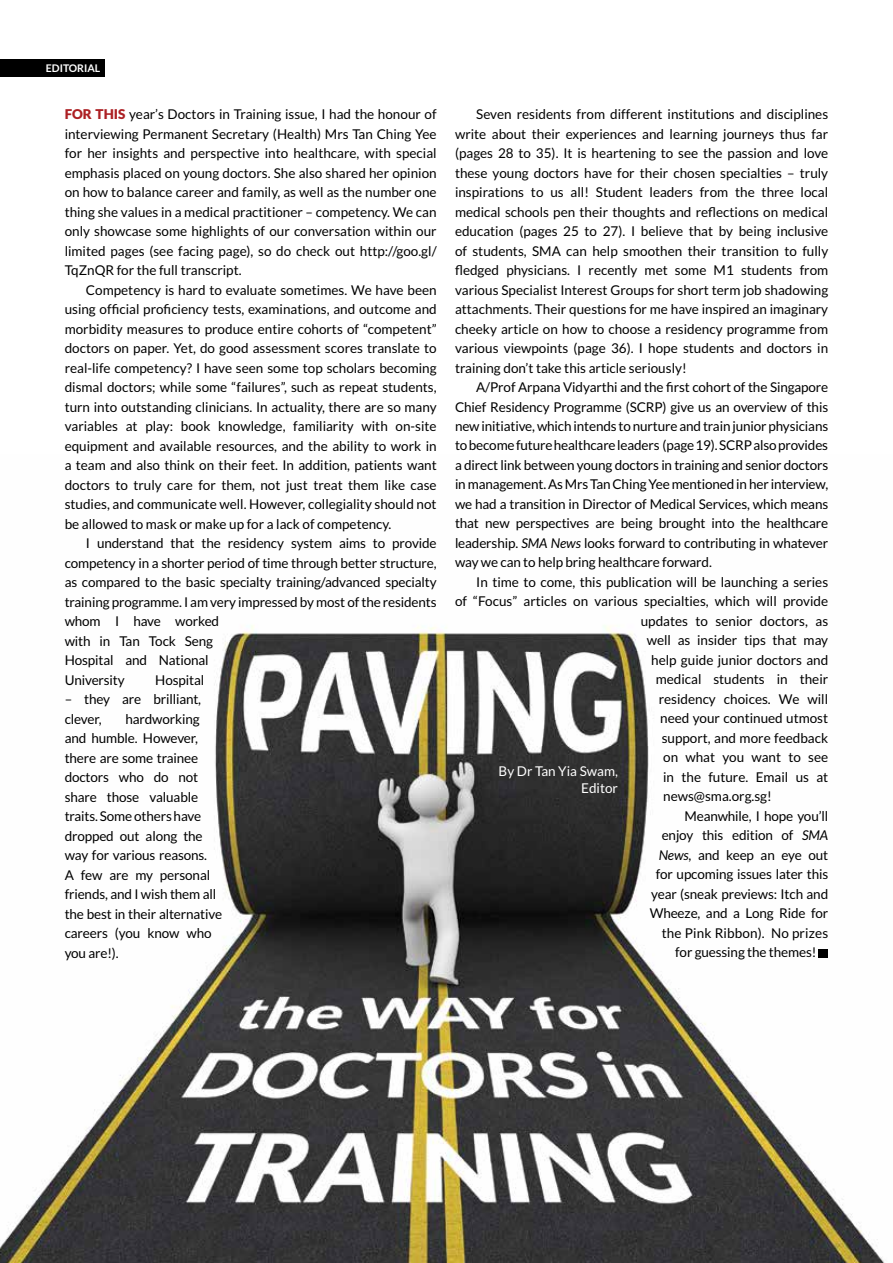
<style>
.page{position:relative;width:893px;height:1263px;background:#fff}
.page>*{position:absolute;margin:0;border:0;box-sizing:border-box;transform-origin:0 0}
.t1{font:13.5px/19.5px "Lato";letter-spacing:-.01em;color:#000;text-align:justify}
.t2{font:13.5px "Lato";letter-spacing:.01em;color:#000}
.t3{font:13.5px/16.2px "Lato";color:#fff;text-align:right}
.t4{font:700 10.5px "Lato";color:#fff}
.s1{font-weight:900;color:#ac1f23}
.s2{font-style:italic}
</style>
<div class="page">
<div style="left:0;top:60px;width:105px;height:17px;background:#000"></div>
<img style="left:0;top:625px;width:885px;height:638px">
<div style="left:819px;top:949px;width:9px;height:9px;background:#000"></div>
<p class="t4" style="left:46px;top:62px;width:56px">EDITORIAL</p>
<p class="t1" style="left:65px;top:105px;width:374px"><span class="s1">FOR THIS</span> year’s Doctors in Training issue, I had the honour of interviewing Permanent Secretary (Health) Mrs Tan Ching Yee for her insights and perspective into healthcare, with special emphasis placed on young doctors. She also shared her opinion on how to balance career and family, as well as the number one thing she values in a medical practitioner – competency. We can only showcase some highlights of our conversation within our limited pages (see facing page), so do check out http://goo.gl/ TqZnQR for the full transcript.</p>
<p class="t1" style="left:65px;top:280px;width:374px;text-indent:21px">Competency is hard to evaluate sometimes. We have been using official proficiency tests, examinations, and outcome and morbidity measures to produce entire cohorts of “competent” doctors on paper. Yet, do good assessment scores translate to real-life competency? I have seen some top scholars becoming dismal doctors; while some “failures”, such as repeat students, turn into outstanding clinicians. In actuality, there are so many variables at play: book knowledge, familiarity with on-site equipment and available resources, and the ability to work in a team and also think on their feet. In addition, patients want doctors to truly care for them, not just treat them like case studies, and communicate well. However, collegiality should not be allowed to mask or make up for a lack of competency.</p>
<p class="t1" style="left:65px;top:533px;width:374px;text-align:left;text-indent:21px">I understand that the residency system aims to provide competency in a shorter period of time through better structure, as compared to the basic specialty training/advanced specialty training programme. I am very impressed by most of the residents whom I have worked<br>with in Tan Tock Seng<br>Hospital and National<br>University</p>
<p class="t1" style="left:155px;top:670px;width:50px">Hospital</p>
<p class="t1" style="left:65px;top:689px;width:138px">– they are brilliant, clever,</p>
<p class="t1" style="left:65px;top:709px;width:159px;text-align:left;text-indent:61px">hardworking and humble. However, there are some trainee doctors who do not share those valuable traits. Some others have dropped out along the way for various reasons.<br>A few are my personal friends, and I wish them all the best in their alternative careers (you know who you are!).</p>
<p class="t1" style="left:455px;top:104px;width:375px;text-indent:21px">Seven residents from different institutions and disciplines write about their experiences and learning journeys thus far (pages 28 to 35). It is heartening to see the passion and love these young doctors have for their chosen specialties – truly inspirations to us all! Student leaders from the three local medical schools pen their thoughts and reflections on medical education (pages 25 to 27). I believe that by being inclusive of students, SMA can help smoothen their transition to fully fledged physicians. I recently met some M1 students from various Specialist Interest Groups for short term job shadowing attachments. Their questions for me have inspired an imaginary cheeky article on how to choose a residency programme from various viewpoints (page 36). I hope students and doctors in training don’t take this article seriously!</p>
<p class="t1" style="left:455px;top:377px;width:375px;text-indent:21px">A/Prof Arpana Vidyarthi and the first cohort of the Singapore Chief Residency Programme (SCRP) give us an overview of this new initiative, which intends to nurture and train junior physicians to become future healthcare leaders (page 19). SCRP also provides a direct link between young doctors in training and senior doctors in management. As Mrs Tan Ching Yee mentioned in her interview, we had a transition in Director of Medical Services, which means that new perspectives are being brought into the healthcare leadership. <span class="s2">SMA News</span> looks forward to contributing in whatever way we can to help bring healthcare forward.</p>
<p class="t1" style="left:476px;top:572px;width:353px">In time to come, this publication will be launching a series</p>
<p class="t1" style="left:455px;top:592px;width:375px">of “Focus” articles on various specialties, which will provide</p>
<p class="t1" style="left:641px;top:611px;width:189px">updates to senior doctors, as</p>
<p class="t1" style="left:647px;top:631px;width:183px">well as insider tips that may</p>
<p class="t1" style="left:651px;top:650px;width:179px">help guide junior doctors and</p>
<p class="t1" style="left:656px;top:670px;width:174px">medical students in their</p>
<p class="t1" style="left:659px;top:689px;width:171px">residency choices. We will</p>
<p class="t1" style="left:660px;top:709px;width:170px">need your continued utmost</p>
<p class="t1" style="left:662px;top:728px;width:168px">support, and more feedback</p>
<p class="t1" style="left:663px;top:748px;width:167px">on what you want to see</p>
<p class="t1" style="left:663px;top:767px;width:166px">in the future. Email us at</p>
<p class="t1" style="left:663px;top:787px;width:110px">news@sma.org.sg!</p>
<p class="t1" style="left:684px;top:806px;width:145px">Meanwhile, I hope you’ll</p>
<p class="t1" style="left:662px;top:826px;width:168px">enjoy this edition of <span class="s2">SMA</span></p>
<p class="t1" style="left:659px;top:845px;width:171px"><span class="s2">News</span>, and keep an eye out</p>
<p class="t1" style="left:656px;top:865px;width:174px">for upcoming issues later this</p>
<p class="t1" style="left:651px;top:884px;width:178px">year (sneak previews: Itch and</p>
<p class="t1" style="left:650px;top:904px;width:180px">Wheeze, and a Long Ride for</p>
<p class="t2" style="left:662px;top:925px;width:168px">the Pink Ribbon). No prizes</p>
<p class="t1" style="left:675px;top:943px;width:143px">for guessing the themes!</p>
<p class="t3" style="left:499px;top:763px;width:121px">By Dr Tan Yia Swam,<br>Editor</p>
</div>
